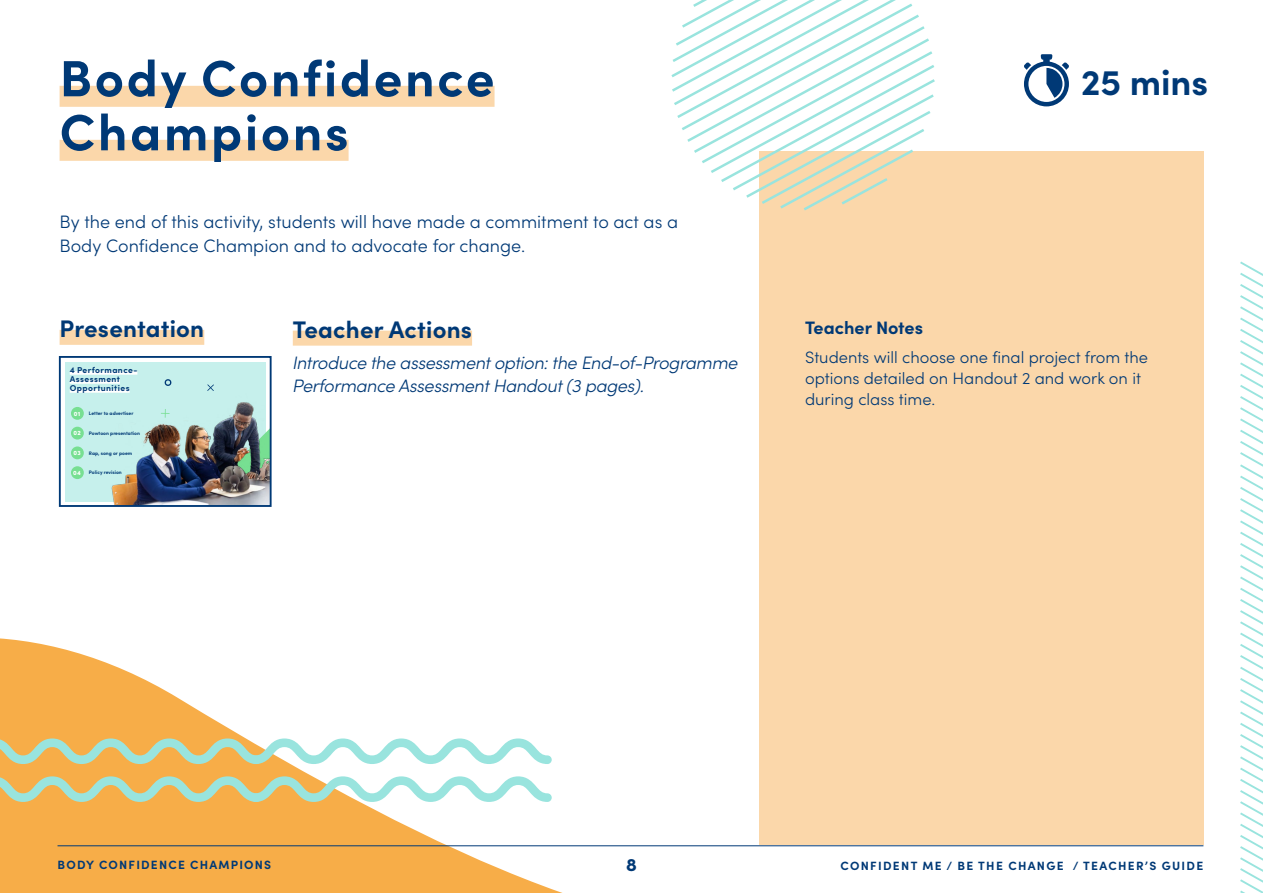
<style>
.page{position:relative;width:1263px;height:893px;background:#fff}
.page>*{position:absolute;margin:0;border:0;box-sizing:border-box;transform-origin:0 0}
.t1{font:700 51px/54px "Sofia Pro";letter-spacing:.05em;color:#003976}
.t2{font:700 36px "Sofia Pro";color:#003976}
.t3{font:700 24px "Sofia Pro";letter-spacing:.01em;color:#003976}
.t4{font:300 18px/24px "Sofia Pro";color:#003976}
.t5{font:italic 300 18px/22.5px "Sofia Pro";letter-spacing:-.02em;color:#003976}
.t6{font:700 18px "Sofia Pro";color:#003976}
.t7{font:900 18px "Sofia Pro";color:#003976}
.t8{font:300 16.5px/21px "Sofia Pro";color:#003976}
.t9{font:700 12px "Sofia Pro";letter-spacing:.11em;color:#003976}
.t10{font:700 8.55px/9px "Sofia Pro";letter-spacing:.05em;color:#003976}
.t11{font:900 6.15px "Sofia Pro";letter-spacing:.05em;color:#fff}
.t12{font:700 4.95px "Sofia Pro";color:#003976}
</style>
<div class="page">
<svg style="left:0;top:638px;width:674px;height:255px"></svg>
<div style="left:759px;top:151px;width:444px;height:694px;background:#fbd7aa"></div>
<svg style="left:1240px;top:261px;width:23px;height:632px"></svg>
<div style="left:60px;top:330px;width:144px;height:15px;background:#fbd7aa"></div>
<div style="left:293px;top:331px;width:179px;height:15px;background:#fbd7aa"></div>
<svg style="left:671px;top:0;width:264px;height:210px"></svg>
<svg style="left:0;top:776px;width:552px;height:26px"></svg>
<svg style="left:0;top:738px;width:552px;height:26px"></svg>
<div style="left:60px;top:86px;width:434px;height:21px;background:#fbd7aa"></div>
<div style="left:60px;top:140px;width:289px;height:21px;background:#fbd7aa"></div>
<div style="left:65px;top:362px;width:201px;height:139px;background:#c6f0ec"></div>
<div style="left:71px;top:407px;width:13px;height:13px;background:#77df92;border-radius:50%"></div>
<div style="left:71px;top:427px;width:13px;height:13px;background:#77df92;border-radius:50%"></div>
<div style="left:71px;top:446px;width:13px;height:13px;background:#77df92;border-radius:50%"></div>
<div style="left:71px;top:466px;width:13px;height:13px;background:#77df92;border-radius:50%"></div>
<svg style="left:70px;top:371px;width:67px;height:4px"></svg>
<hr style="left:70px;top:380px;width:50px;height:4px;background:#f7fdfc">
<svg style="left:70px;top:389px;width:60px;height:4px"></svg>
<img style="left:111px;top:391px;width:158px;height:113px">
<svg style="left:164px;top:379px;width:8px;height:7px"></svg>
<svg style="left:161px;top:409px;width:9px;height:9px"></svg>
<svg style="left:207px;top:384px;width:7px;height:7px"></svg>
<div style="left:59px;top:356px;width:213px;height:151px;border:2px solid #003976"></div>
<hr style="left:58px;top:845px;width:1145px;height:1px;background:#003976">
<svg style="left:1024px;top:54px;width:45px;height:52px"></svg>
<h1 class="t1" style="left:60px;top:47px;width:436px">Body Confidence<br>Champions</h1>
<p class="t4" style="left:60px;top:209px;width:620px">By the end of this activity, students will have made a commitment to act as a<br>Body Confidence Champion and to advocate for change.</p>
<h3 class="t3" style="left:60px;top:310px;width:146px">Presentation</h3>
<h3 class="t3" style="left:293px;top:311px;width:181px">Teacher Actions</h3>
<p class="t5" style="left:293px;top:351px;width:447px">Introduce the assessment option: the End-of-Programme<br>Performance Assessment Handout (3 pages).</p>
<p class="t10" style="left:70px;top:365px;width:69px">4 Performance-<br>Assessment<br>Opportunities</p>
<p class="t11" style="left:74px;top:409px;width:8px">01</p>
<p class="t11" style="left:73px;top:428px;width:9px">02</p>
<p class="t11" style="left:74px;top:448px;width:9px">03</p>
<p class="t11" style="left:73px;top:468px;width:9px">04</p>
<p class="t12" style="left:89px;top:410px;width:46px">Letter to advertiser</p>
<p class="t12" style="left:89px;top:429px;width:52px">Powtoon presentation</p>
<p class="t12" style="left:89px;top:449px;width:45px">Rap, song or poem</p>
<p class="t12" style="left:89px;top:469px;width:34px">Policy revision</p>
<h2 class="t2" style="left:1081px;top:55px;width:129px">25 mins</h2>
<p class="t6" style="left:805px;top:313px;width:119px">Teacher Notes</p>
<p class="t8" style="left:805px;top:346px;width:345px">Students will choose one final project from the options detailed on Handout 2 and work on it during class time.</p>
<p class="t9" style="left:58px;top:856px;width:215px">BODY CONFIDENCE CHAMPIONS</p>
<p class="t7" style="left:626px;top:850px;width:12px">8</p>
<p class="t9" style="left:840px;top:856px;width:364px">CONFIDENT ME / BE THE CHANGE / TEACHER’S GUIDE</p>
</div>
